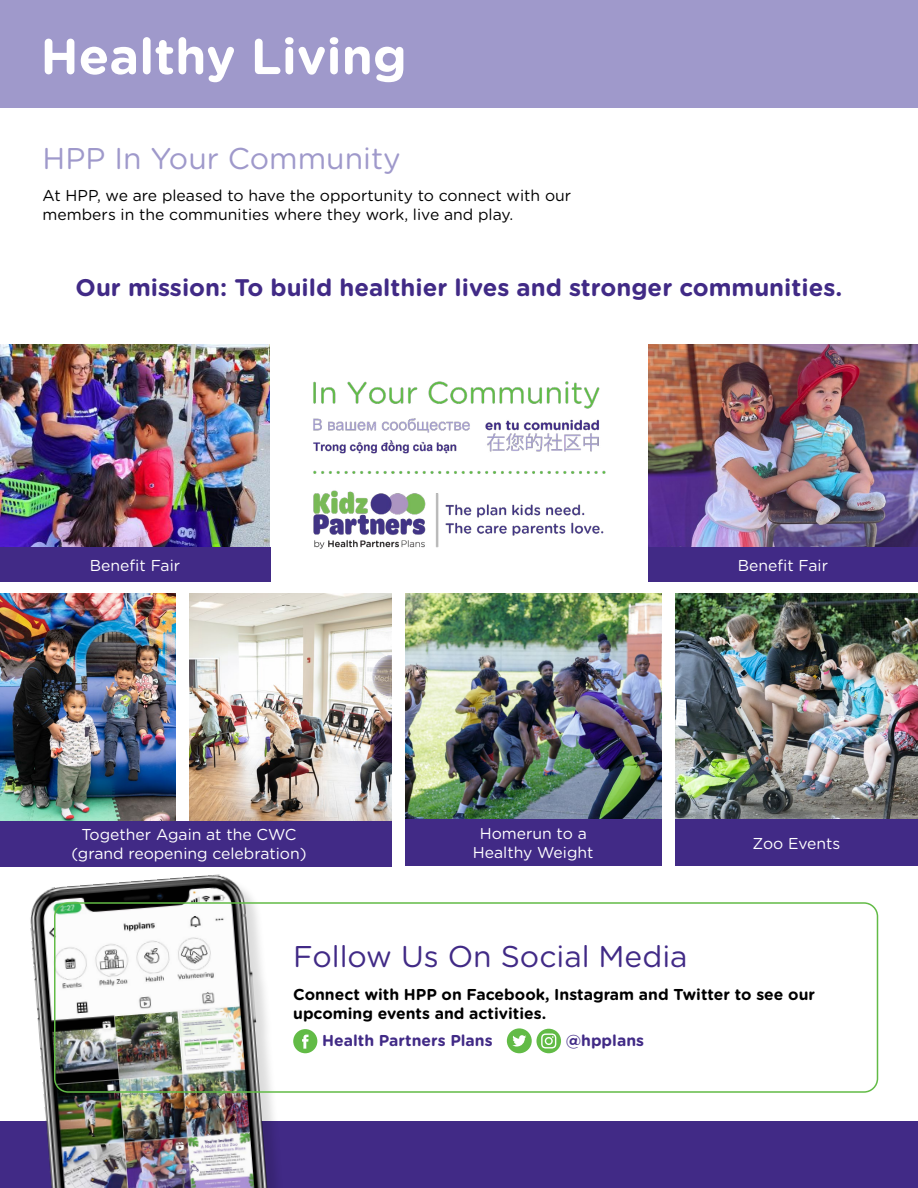
<style>
.page{position:relative;width:918px;height:1188px;background:#fff}
.page>*{position:absolute;margin:0;border:0;box-sizing:border-box;transform-origin:0 0}
.Section_Header-H1{font:700 50.25px "Gotham Rounded";color:#fff}
.Article-H3{font:30px "Gotham Rounded";color:#412a86}
.Article-H2{font:30px "Gotham Rounded";color:#9f99cb}
.Body-P{font:700 24px "Gotham Rounded";color:#412a86}
.Body-P-2{font:15.75px/18.9px "Gotham Rounded";color:#000}
.Body-P-3{font:15.75px/18.9px "Gotham Rounded";color:#fff;text-align:center}
.Body-P-4{font:700 15.75px/18.9px "Gotham Rounded";color:#000}
.Body-P-5{font:700 15.75px "Gotham Rounded";color:#412a86}
</style>
<div class="page">
<div style="left:0;top:1121px;width:918px;height:67px;background:#412a86"></div>
<div style="left:0;top:0;width:918px;height:108px;background:#9f99cb"></div>
<img style="left:0;top:344px;width:270px;height:203px">
<div style="left:0;top:547px;width:270px;height:35px;background:#412a86"></div>
<img style="left:313px;top:381px;width:293px;height:168px">
<img style="left:648px;top:344px;width:270px;height:203px">
<div style="left:648px;top:547px;width:270px;height:35px;background:#412a86"></div>
<img style="left:0;top:594px;width:176px;height:227px">
<img style="left:189px;top:594px;width:203px;height:227px">
<img style="left:405px;top:594px;width:257px;height:226px">
<div style="left:33px;top:877px;width:253px;height:311px;background:#000;opacity:.14"></div>
<img style="left:30px;top:874px;width:239px;height:314px">
<div style="left:405px;top:820px;width:257px;height:46px;background:#412a86"></div>
<div style="left:0;top:821px;width:392px;height:45px;background:#412a86"></div>
<img style="left:675px;top:594px;width:243px;height:226px">
<div style="left:675px;top:820px;width:243px;height:46px;background:#412a86"></div>
<svg style="left:293px;top:1029px;width:24px;height:24px"></svg>
<svg style="left:507px;top:1028px;width:54px;height:25px"></svg>
<div style="left:54px;top:902px;width:824px;height:191px;border:2px solid #62bb46;border-radius:14px"></div>
<p class="Section_Header-H1" style="left:40px;top:19px;width:368px">Healthy Living</p>
<h2 class="Article-H2" style="left:43px;top:138px;width:360px">HPP In Your Community</h2>
<h1 class="Body-P-2" style="left:43px;top:185px;width:530px">At HPP, we are pleased to have the opportunity to connect with our members in the communities where they work, live and play.</h1>
<h1 class="Body-P" style="left:76px;top:270px;width:768px">Our mission: To build healthier lives and stronger communities.</h1>
<h1 class="Body-P-3" style="left:90px;top:555px;width:92px">Benefit Fair</h1>
<h1 class="Body-P-3" style="left:738px;top:555px;width:92px">Benefit Fair</h1>
<h1 class="Body-P-3" style="left:473px;top:823px;width:122px">Homerun to a<br>Healthy Weight</h1>
<h1 class="Body-P-3" style="left:71px;top:824px;width:237px">Together Again at the CWC (grand reopening celebration)</h1>
<h1 class="Body-P-3" style="left:753px;top:833px;width:89px">Zoo Events</h1>
<p class="Article-H3" style="left:293px;top:936px;width:396px">Follow Us On Social Media</p>
<h1 class="Body-P-4" style="left:293px;top:984px;width:523px">Connect with HPP on Facebook, Instagram and Twitter to see our upcoming events and activities.</h1>
<h1 class="Body-P-5" style="left:322px;top:1029px;width:172px">Health Partners Plans</h1>
<h1 class="Body-P-5" style="left:566px;top:1029px;width:80px">@hpplans</h1>
</div>
